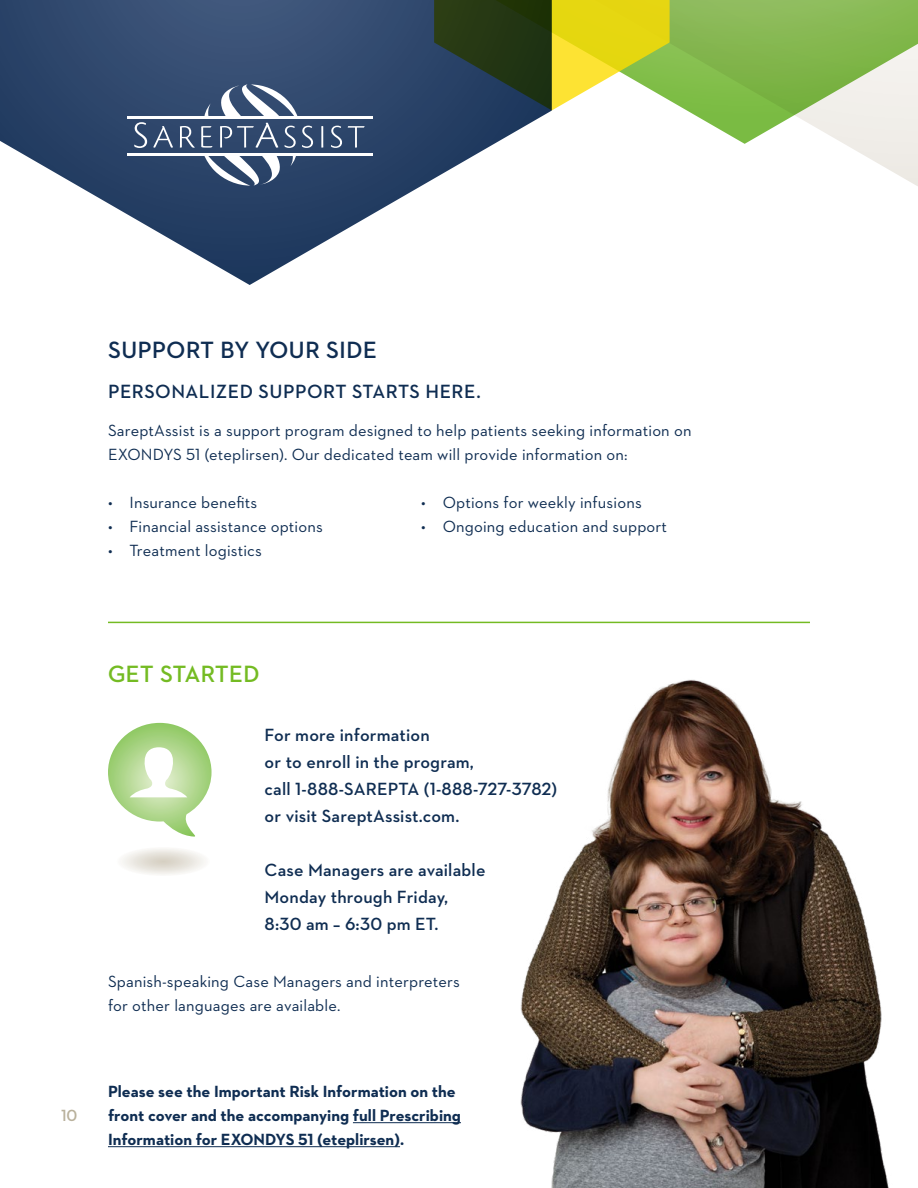
<style>
.page{position:relative;width:918px;height:1188px;background:#fff}
.page>*{position:absolute;margin:0;border:0;box-sizing:border-box;transform-origin:0 0}
.t1{font:700 24px "Neutraface 2 Display";letter-spacing:.025em;color:#0f2d52}
.t2{font:700 24px "Neutraface 2 Display";letter-spacing:.025em;color:#74bb23}
.t3{font:600 19.5px "Neutraface 2 Text";letter-spacing:.025em;color:#0f2d52}
.t4{font:600 18px/27px "Neutraface 2 Text";letter-spacing:.01em;color:#0f2d52}
.t5{font:16.5px/24px "Neutraface 2 Text";letter-spacing:.01em;color:#0f2d52}
.t6{font:700 16.5px/24px "Neutraface 2 Text";color:#0f2d52}
.t7{font:600 16.5px "Neutraface 2 Text";color:#b9b19c}
</style>
<div class="page">
<svg style="left:845px;top:144px;width:73px;height:42px"></svg>
<svg style="left:552px;top:0;width:366px;height:144px"></svg>
<svg style="left:552px;top:0;width:118px;height:110px"></svg>
<svg style="left:0;top:0;width:552px;height:285px"></svg>
<svg style="left:204px;top:103px;width:7px;height:13px"></svg>
<svg style="left:221px;top:84px;width:77px;height:32px"></svg>
<svg style="left:290px;top:156px;width:6px;height:10px"></svg>
<svg style="left:204px;top:156px;width:76px;height:30px"></svg>
<hr style="left:127px;top:116px;width:246px;height:2px;background:#fff">
<hr style="left:127px;top:154px;width:246px;height:2px;background:#fff">
<svg style="left:134px;top:122px;width:13px;height:26px"></svg>
<svg style="left:153px;top:126px;width:20px;height:22px"></svg>
<svg style="left:180px;top:126px;width:15px;height:22px"></svg>
<svg style="left:201px;top:126px;width:12px;height:22px"></svg>
<svg style="left:220px;top:123px;width:58px;height:25px"></svg>
<svg style="left:285px;top:126px;width:11px;height:22px"></svg>
<svg style="left:302px;top:126px;width:11px;height:22px"></svg>
<svg style="left:321px;top:126px;width:2px;height:22px"></svg>
<svg style="left:331px;top:126px;width:11px;height:22px"></svg>
<svg style="left:348px;top:126px;width:17px;height:22px"></svg>
<hr style="left:108px;top:622px;width:702px;height:1px;background:#74bb23">
<svg style="left:122px;top:860px;width:83px;height:15px"></svg>
<svg style="left:108px;top:723px;width:104px;height:114px"></svg>
<hr style="left:353px;top:1122px;width:108px;height:1px;background:#0f2d52">
<hr style="left:108px;top:1146px;width:292px;height:1px;background:#0f2d52">
<img style="left:520px;top:679px;width:369px;height:509px">
<h1 class="t1" style="left:108px;top:336px;width:270px">SUPPORT BY YOUR SIDE</h1>
<p class="t3" style="left:108px;top:379px;width:374px">PERSONALIZED SUPPORT STARTS HERE.</p>
<p class="t5" style="left:108px;top:418px;width:585px">SareptAssist is a support program designed to help patients seeking information on<br>EXONDYS 51 (eteplirsen). Our dedicated team will provide information on:</p>
<p class="t5" style="left:108px;top:490px;width:151px">• Insurance benefits</p>
<p class="t5" style="left:108px;top:514px;width:216px">• Financial assistance options</p>
<p class="t5" style="left:108px;top:538px;width:155px">• Treatment logistics</p>
<p class="t5" style="left:421px;top:490px;width:222px">• Options for weekly infusions</p>
<p class="t5" style="left:421px;top:514px;width:247px">• Ongoing education and support</p>
<p class="t7" style="left:61px;top:1104px;width:18px">10</p>
<h1 class="t2" style="left:108px;top:661px;width:153px">GET STARTED</h1>
<p class="t4" style="left:265px;top:721px;width:294px">For more information<br>or to enroll in the program,<br>call 1-888-SAREPTA (1-888-727-3782) or visit SareptAssist.com.</p>
<p class="t4" style="left:265px;top:856px;width:222px">Case Managers are available<br>Monday through Friday,<br>8:30 am – 6:30 pm ET.</p>
<p class="t5" style="left:108px;top:969px;width:353px">Spanish-speaking Case Managers and interpreters for other languages are available.</p>
<p class="t6" style="left:108px;top:1079px;width:355px">Please see the Important Risk Information on the front cover and the accompanying full Prescribing<br>Information for EXONDYS 51 (eteplirsen).</p>
</div>
